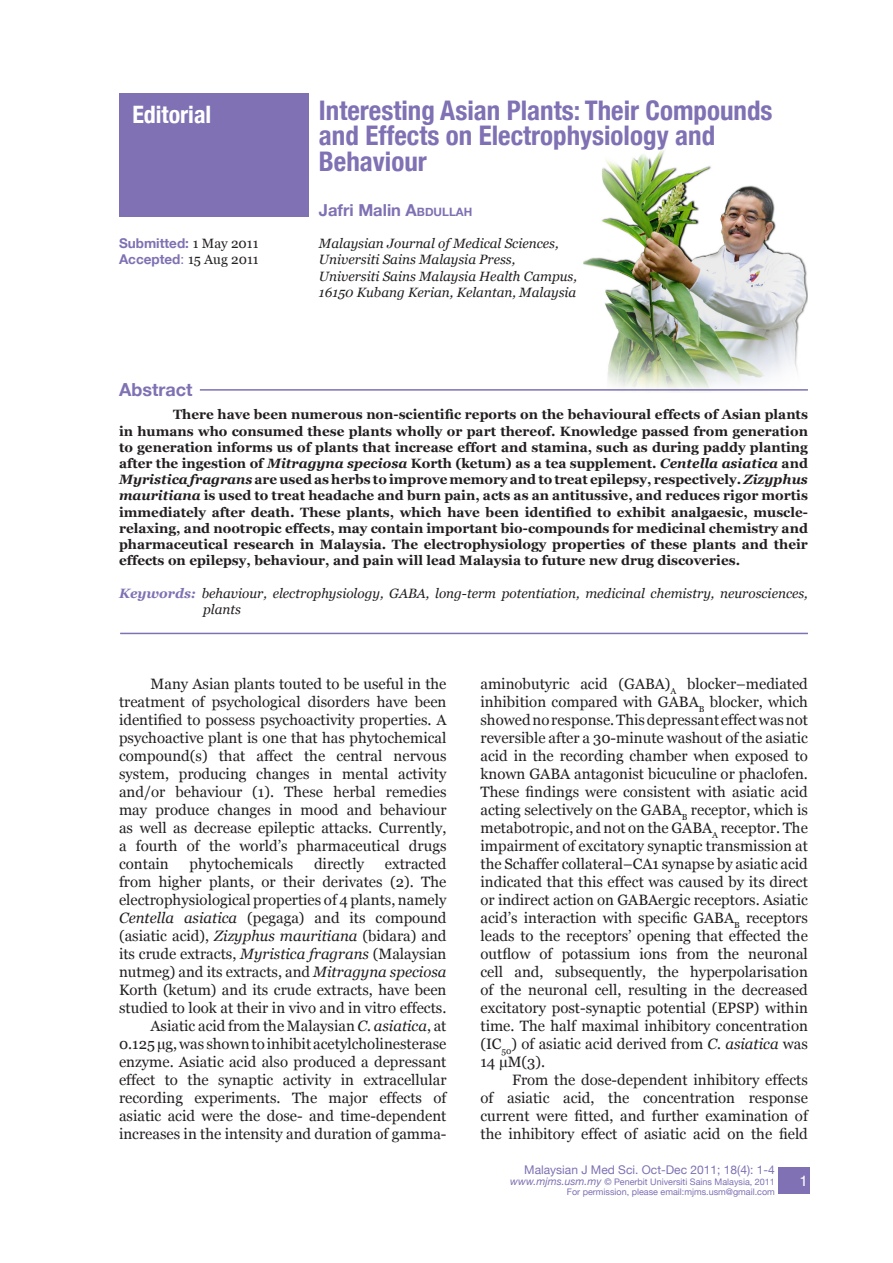
<style>
.page{position:relative;width:893px;height:1263px;background:#fff}
.page>*{position:absolute;margin:0;border:0;box-sizing:border-box;transform-origin:0 0}
.t1{font:700 condensed 27px/25.5px "Helvetica Neue";color:#7f71b3}
.abstractText{font:700 condensed 24px "Helvetica Neue";color:#fff}
.t2{font:700 18px "Helvetica Neue";color:#7f71b3}
.t3{font:700 16.5px "Helvetica Neue";color:#7f71b3}
.bodyText{font:15px/18px "Georgia";color:#231f20;text-align:justify}
.t4{font:15px "Helvetica";color:#fff}
.abstractText-2{font:700 13.5px/16.2px "Georgia";color:#231f20;text-align:justify}
.abstractText-3{font:italic 13.5px/16.2px "Georgia";color:#231f20}
.t5{font:700 13.5px "Helvetica Neue";color:#7f71b3}
.t6{font:13.5px "Georgia";color:#231f20}
.t7{font:12px "Helvetica Neue";color:#7f71b3}
.t8{font:9px "Helvetica Neue";color:#7f71b3}
.s1{font-family:"Georgia";font-weight:400;color:#231f20}
.s2{font-family:"Helvetica Neue";font-weight:700;color:#7f71b3}
.s3{font-family:"Helvetica Neue";color:#7f71b3}
.s4{font-style:inherit}
.s5{font-size:11.55px}
.s6{font-style:italic}
.s7{font-weight:700;color:#7f71b3}
.s8{font-style:italic;font-size:10.5px}
</style>
<div class="page">
<img style="left:583px;top:149px;width:224px;height:243px">
<div style="left:119px;top:94px;width:189px;height:123px;background:#7f71b3"></div>
<hr style="left:200px;top:389px;width:608px;height:2px;background:#7f71b3">
<hr style="left:120px;top:633px;width:688px;height:1px;background:#7f71b3">
<div style="left:779px;top:1167px;width:31px;height:27px;background:#7f71b3"></div>
<p class="abstractText" style="left:132px;top:100px;width:80px">Editorial</p>
<p class="t5" style="left:119px;top:235px;width:141px">Submitted: <span class="s1">1 May 2011</span></p>
<p class="t6" style="left:119px;top:251px;width:141px"><span class="s2">Accepted</span><span class="s3">:</span> 15 Aug 2011</p>
<p class="t1" style="left:319px;top:97px;width:455px">Interesting Asian Plants: Their Compounds and Effects on Electrophysiology and<br>Behaviour</p>
<p class="t3" style="left:319px;top:200px;width:155px">Jafri Malin <span class="s4">A</span><span class="s5">bdullah</span></p>
<p class="abstractText-3" style="left:319px;top:236px;width:241px">Malaysian Journal of Medical Sciences,</p>
<p class="abstractText-3" style="left:319px;top:252px;width:198px">Universiti Sains Malaysia Press,</p>
<p class="abstractText-3" style="left:319px;top:268px;width:260px">Universiti Sains Malaysia Health Campus,</p>
<p class="abstractText-3" style="left:319px;top:284px;width:259px">16150 Kubang Kerian, Kelantan, Malaysia</p>
<p class="t2" style="left:119px;top:378px;width:75px">Abstract</p>
<p class="abstractText-2" style="left:119px;top:407px;width:690px;text-indent:54px">There have been numerous non-scientific reports on the behavioural effects of Asian plants in humans who consumed these plants wholly or part thereof. Knowledge passed from generation to generation informs us of plants that increase effort and stamina, such as during paddy planting after the ingestion of <span class="s6">Mitragyna speciosa</span> Korth (ketum) as a tea supplement. <span class="s6">Centella asiatica</span> and <span class="s6">Myristica fragrans</span> areusedas herbs to improvememory and to treat epilepsy, respectively. <span class="s6">Zizyphus mauritiana</span> is used to treat headache and burn pain, acts as an antitussive, and reduces rigor mortis immediately after death. These plants, which have been identified to exhibit analgaesic, muscle&shy;relaxing, and nootropic effects, may contain important bio-compounds for medicinal chemistry and pharmaceutical research in Malaysia. The electrophysiology properties of these plants and their effects on epilepsy, behaviour, and pain will lead Malaysia to future new drug discoveries.</p>
<p class="abstractText-3" style="left:203px;top:585px;width:606px;text-indent:-84px"><span class="s7">Keywords:</span> behaviour, electrophysiology, GABA, long-term potentiation, medicinal chemistry, neurosciences, plants</p>
<p class="bodyText" style="left:119px;top:675px;width:329px;text-indent:32px">Many Asian plants touted to be useful in the treatment of psychological disorders have been identified to possess psychoactivity properties. A psychoactive plant is one that has phytochemical compound(s) that affect the central nervous system, producing changes in mental activity and/or behaviour (1). These herbal remedies may produce changes in mood and behaviour as well as decrease epileptic attacks. Currently, a fourth of the world’s pharmaceutical drugs contain</p>
<p class="bodyText" style="left:119px;top:855px;width:329px;text-indent:266px">extracted from higher plants, or their derivates (2). The electrophysiological properties of 4 plants, namely <span class="s6">Centella asiatica</span> (pegaga) and its compound (asiatic acid), <span class="s6">Zizyphus mauritiana</span> (bidara) and its crude extracts, <span class="s6">Myristica fragrans</span> (Malaysian nutmeg) and its extracts, and <span class="s6">Mitragyna speciosa </span>Korth (ketum) and its crude extracts, have been studied to look at their in vivo and in vitro effects.</p>
<p class="bodyText" style="left:119px;top:1017px;width:329px;text-indent:32px">Asiatic acid from the Malaysian <span class="s6">C. asiatica</span>, at 0.125µg,was showntoinhibit acetylcholinesterase enzyme. Asiatic acid also produced a depressant effect to the synaptic activity in extracellular recording experiments. The major effects of asiatic acid were the dose- and time-dependent increases in the intensity and duration of gamma-</p>
<p class="bodyText" style="left:190px;top:855px;width:105px">phytochemicals</p>
<p class="bodyText" style="left:314px;top:855px;width:52px">directly</p>
<p class="bodyText" style="left:480px;top:675px;width:329px">aminobutyric acid (GABA)<sub>A</sub> blocker–mediated inhibition compared with GABA<sub>B</sub> blocker, which showednoresponse.Thisdepressanteffectwasnot reversible after a 30-minute washout of the asiatic acid in the recording chamber when exposed to known GABA antagonist bicuculine or phaclofen.<br>These findings were consistent with asiatic acid acting selectively on the GABA<sub>B</sub> receptor, which is metabotropic, and not on the GABA<sub>A</sub> receptor. The impairment of excitatory synaptic transmission at the Schaffer collateral–CA1 synapse by asiatic acid indicated that this effect was caused by its direct or indirect action on GABAergic receptors. Asiatic acid’s interaction with specific GABA<sub>B</sub> receptors leads to the receptors’ opening that effected the outflow of potassium ions from the neuronal cell and, subsequently, the hyperpolarisation of the neuronal cell, resulting in the decreased excitatory post-synaptic potential (EPSP) within time. The half maximal inhibitory concentration (IC<sub>50</sub>) of asiatic acid derived from <span class="s6">C. asiatica</span> was 14 μM(3).</p>
<p class="bodyText" style="left:480px;top:1071px;width:329px;text-indent:32px">From the dose-dependent inhibitory effects of asiatic acid, the concentration response current were fitted, and further examination of the inhibitory effect of asiatic acid on the field</p>
<p class="t7" style="left:524px;top:1163px;width:252px">Malaysian J Med Sci. Oct-Dec 2011; 18(4): 1-4</p>
<p class="t8" style="left:510px;top:1176px;width:266px"><span class="s8">www.mjms.usm.my</span> <span class="s6">©</span> Penerbit Universiti Sains Malaysia, 2011</p>
<p class="t8" style="left:567px;top:1187px;width:210px">For permission, please email:mjms.usm@gmail.com</p>
<p class="t4" style="left:800px;top:1169px;width:10px">1</p>
</div>
